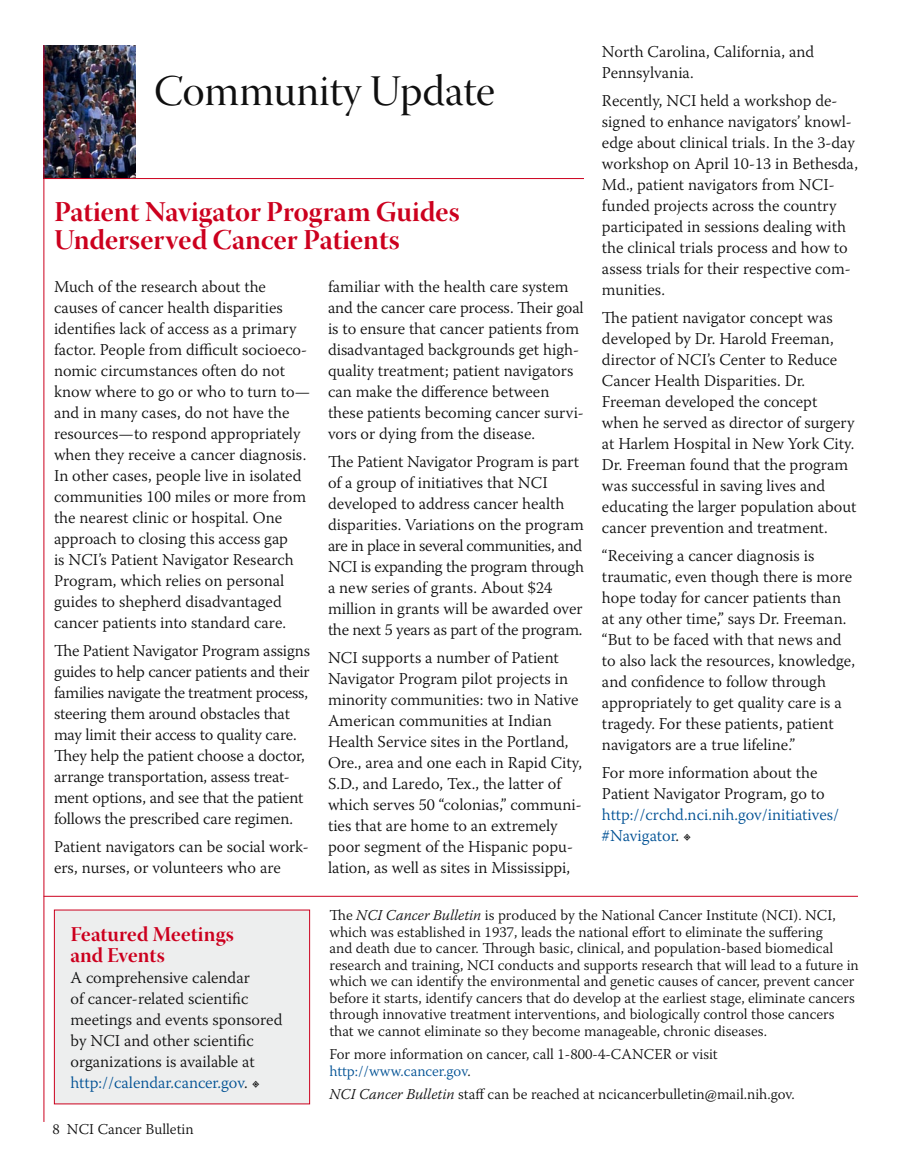
<style>
.page{position:relative;width:903px;height:1176px;background:#fff}
.page>*{position:absolute;margin:0;border:0;box-sizing:border-box;transform-origin:0 0}
.t1{font:43.5px "Warnock Pro Disp";color:#0f0f0f}
.t2{font:28.5px/28.5px "Warnock Pro Bold Disp";color:#cc001e}
.t3{font:21px/21px "Warnock Pro Bold Disp";color:#cc001e}
.t4{font:300 16.5px/21px "Warnock Pro";color:#0f0f0f}
.t5{font:300 16.5px/21px "Warnock Pro";color:#005194}
.t6{font:300 15px/16.5px "Warnock Pro";color:#0f0f0f}
.s1{color:#0f0f0f}
.s2{color:#005194}
.s3{font-style:italic}
</style>
<div class="page">
<div style="left:54px;top:909px;width:256px;height:194px;background:#edeeee"></div>
<div style="left:54px;top:909px;width:256px;height:194px;border:1px solid #cc001e"></div>
<hr style="left:44px;top:895px;width:814px;height:1px;background:#cc001e">
<img style="left:44px;top:45px;width:92px;height:133px">
<hr style="left:43px;top:45px;width:1px;height:1076px;background:#cc001e">
<hr style="left:44px;top:178px;width:540px;height:1px;background:#cc001e">
<h1 class="t1" style="left:154px;top:68px;width:342px">Community Update</h1>
<h2 class="t2" style="left:54px;top:196px;width:407px">Patient Navigator Program Guides<br>Underserved Cancer Patients</h2>
<p class="t4" style="left:54px;top:275px;width:257px">Much of the research about the causes of cancer health disparities identifies lack of access as a primary factor. People from difficult socioeco&shy;nomic circumstances often do not know where to go or who to turn to— and in many cases, do not have the resources—to respond appropriately when they receive a cancer diagnosis.<br>In other cases, people live in isolated communities 100 miles or more from the nearest clinic or hospital. One approach to closing this access gap<br>is NCI’s Patient Navigator Research Program, which relies on personal guides to shepherd disadvantaged cancer patients into standard care.</p>
<p class="t4" style="left:54px;top:639px;width:257px">The Patient Navigator Program assigns guides to help cancer patients and their families navigate the treatment process, steering them around obstacles that may limit their access to quality care.<br>They help the patient choose a doctor, arrange transportation, assess treat&shy;ment options, and see that the patient follows the prescribed care regimen.</p>
<p class="t4" style="left:54px;top:835px;width:256px">Patient navigators can be social work&shy;ers, nurses, or volunteers who are</p>
<p class="t4" style="left:328px;top:275px;width:257px">familiar with the health care system and the cancer care process. Their goal is to ensure that cancer patients from disadvantaged backgrounds get high&shy;quality treatment; patient navigators can make the difference between these patients becoming cancer survi&shy;vors or dying from the disease.</p>
<p class="t4" style="left:328px;top:450px;width:257px">The Patient Navigator Program is part of a group of initiatives that NCI developed to address cancer health disparities. Variations on the program are in place in several communities, and NCI is expanding the program through a new series of grants. About $24 million in grants will be awarded over the next 5 years as part of the program.</p>
<p class="t4" style="left:328px;top:646px;width:255px">NCI supports a number of Patient Navigator Program pilot projects in minority communities: two in Native American communities at Indian Health Service sites in the Portland, Ore., area and one each in Rapid City, S.D., and Laredo, Tex., the latter of which serves 50 “colonias,” communi&shy;ties that are home to an extremely poor segment of the Hispanic popu&shy;lation, as well as sites in Mississippi,</p>
<p class="t4" style="left:602px;top:41px;width:214px">North Carolina, California, and<br>Pennsylvania.</p>
<p class="t4" style="left:602px;top:90px;width:257px">Recently, NCI held a workshop de&shy;signed to enhance navigators’ knowl&shy;edge about clinical trials. In the 3-day workshop on April 10-13 in Bethesda, Md., patient navigators from NCI&shy;funded projects across the country participated in sessions dealing with the clinical trials process and how to assess trials for their respective com&shy;munities.</p>
<p class="t4" style="left:602px;top:306px;width:256px">The patient navigator concept was developed by Dr. Harold Freeman, director of NCI’s Center to Reduce Cancer Health Disparities. Dr.<br>Freeman developed the concept when he served as director of surgery at Harlem Hospital in New York City.<br>Dr. Freeman found that the program was successful in saving lives and educating the larger population about cancer prevention and treatment.</p>
<p class="t4" style="left:602px;top:544px;width:254px">“Receiving a cancer diagnosis is traumatic, even though there is more hope today for cancer patients than at any other time,” says Dr. Freeman. “But to be faced with that news and to also lack the resources, knowledge, and confidence to follow through appropriately to get quality care is a tragedy. For these patients, patient navigators are a true lifeline.”</p>
<p class="t4" style="left:602px;top:761px;width:224px">For more information about the<br>Patient Navigator Program, go to</p>
<p class="t5" style="left:602px;top:803px;width:239px">http://crchd.nci.nih.gov/initiatives/ #Navigator<span class="s1">. d</span></p>
<p class="t3" style="left:70px;top:922px;width:165px">Featured Meetings and Events</p>
<p class="t4" style="left:70px;top:966px;width:214px">A comprehensive calendar<br>of cancer-related scientific meetings and events sponsored by NCI and other scientific organizations is available at <span class="s2">http://calendar.cancer.gov</span>. d</p>
<p class="t6" style="left:52px;top:1119px;width:143px">8 NCI Cancer Bulletin</p>
<p class="t6" style="left:329px;top:906px;width:531px">The <span class="s3">NCI Cancer Bulletin</span> is produced by the National Cancer Institute (NCI). NCI, which was established in 1937, leads the national effort to eliminate the suffering<br>and death due to cancer. Through basic, clinical, and population-based biomedical research and training, NCI conducts and supports research that will lead to a future in which we can identify the environmental and genetic causes of cancer, prevent cancer before it starts, identify cancers that do develop at the earliest stage, eliminate cancers through innovative treatment interventions, and biologically control those cancers that we cannot eliminate so they become manageable, chronic diseases.</p>
<p class="t6" style="left:329px;top:1045px;width:390px">For more information on cancer, call 1-800-4-CANCER or visit <span class="s2">http://www.cancer.gov</span>.</p>
<p class="t6" style="left:329px;top:1085px;width:467px"><span class="s3">NCI Cancer Bulletin</span> staff can be reached at ncicancerbulletin@mail.nih.gov.</p>
</div>
